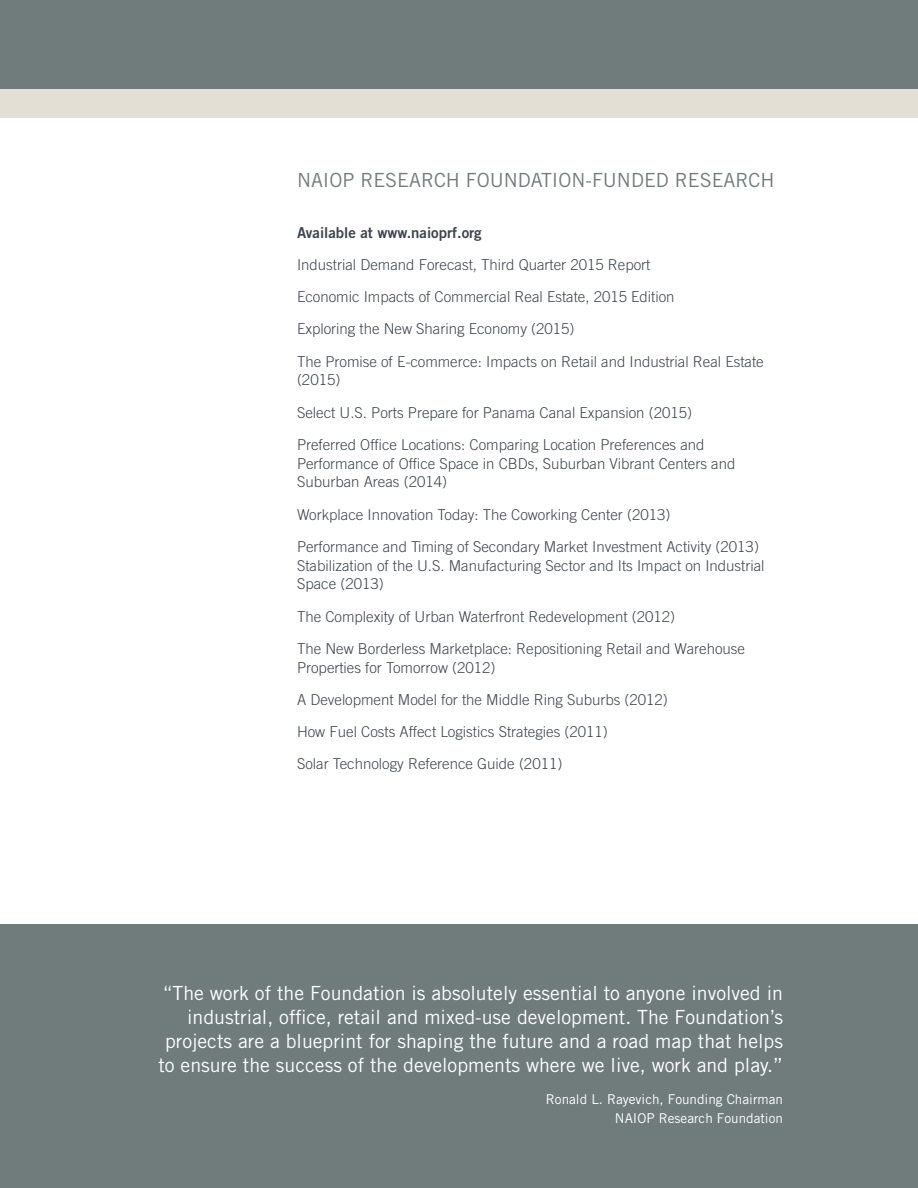
<style>
.page{position:relative;width:918px;height:1188px;background:#fff}
.page>*{position:absolute;margin:0;border:0;box-sizing:border-box;transform-origin:0 0}
.body_copy{font:19.5px/24px "Trade Gothic LT Std";color:#fff;text-align:right}
.H2-Subhead{font:19.5px "Trade Gothic LT Std";color:#707c7c}
.body_copy-2{font:300 15px/18.8px "Trade Gothic LT Std";color:#3f454f}
.body_copy-3{font:15px "Trade Gothic LT Std Bd 2";color:#3f454f}
.body_copy-4{font:13.5px/18.8px "Trade Gothic LT Std";color:#fff;text-align:right}
</style>
<div class="page">
<div style="left:0;top:924px;width:918px;height:264px;background:#707c7c"></div>
<div style="left:0;top:58px;width:918px;height:60px;background:#e3dfd5"></div>
<div style="left:0;top:0;width:918px;height:89px;background:#707c7c"></div>
<p class="H2-Subhead" style="left:297px;top:168px;width:479px">NAIOP RESEARCH FOUNDATION-FUNDED RESEARCH</p>
<p class="body_copy-3" style="left:297px;top:223px;width:186px">Available at www.naioprf.org</p>
<p class="body_copy-2" style="left:297px;top:255px;width:355px">Industrial Demand Forecast, Third Quarter 2015 Report</p>
<p class="body_copy-2" style="left:297px;top:287px;width:379px">Economic Impacts of Commercial Real Estate, 2015 Edition</p>
<p class="body_copy-2" style="left:297px;top:319px;width:279px">Exploring the New Sharing Economy (2015)</p>
<p class="body_copy-2" style="left:297px;top:352px;width:468px">The Promise of E-commerce: Impacts on Retail and Industrial Real Estate (2015)</p>
<p class="body_copy-2" style="left:297px;top:403px;width:397px">Select U.S. Ports Prepare for Panama Canal Expansion (2015)</p>
<p class="body_copy-2" style="left:297px;top:435px;width:440px">Preferred Office Locations: Comparing Location Preferences and<br>Performance of Office Space in CBDs, Suburban Vibrant Centers and<br>Suburban Areas (2014)</p>
<p class="body_copy-2" style="left:297px;top:505px;width:375px">Workplace Innovation Today: The Coworking Center (2013)</p>
<p class="body_copy-2" style="left:297px;top:537px;width:469px">Performance and Timing of Secondary Market Investment Activity (2013)<br>Stabilization of the U.S. Manufacturing Sector and Its Impact on Industrial<br>Space (2013)</p>
<p class="body_copy-2" style="left:297px;top:607px;width:380px">The Complexity of Urban Waterfront Redevelopment (2012)</p>
<p class="body_copy-2" style="left:297px;top:639px;width:450px">The New Borderless Marketplace: Repositioning Retail and Warehouse<br>Properties for Tomorrow (2012)</p>
<p class="body_copy-2" style="left:297px;top:690px;width:372px">A Development Model for the Middle Ring Suburbs (2012)</p>
<p class="body_copy-2" style="left:297px;top:722px;width:312px">How Fuel Costs Affect Logistics Strategies (2011)</p>
<p class="body_copy-2" style="left:297px;top:754px;width:267px">Solar Technology Reference Guide (2011)</p>
<p class="body_copy" style="left:158px;top:980px;width:626px">“The work of the Foundation is absolutely essential to anyone involved in industrial, office, retail and mixed-use development. The Foundation’s projects are a blueprint for shaping the future and a road map that helps to ensure the success of the developments where we live, work and play.”</p>
<p class="body_copy-4" style="left:546px;top:1089px;width:239px">Ronald L. Rayevich, Founding Chairman<br>NAIOP Research Foundation</p>
</div>
